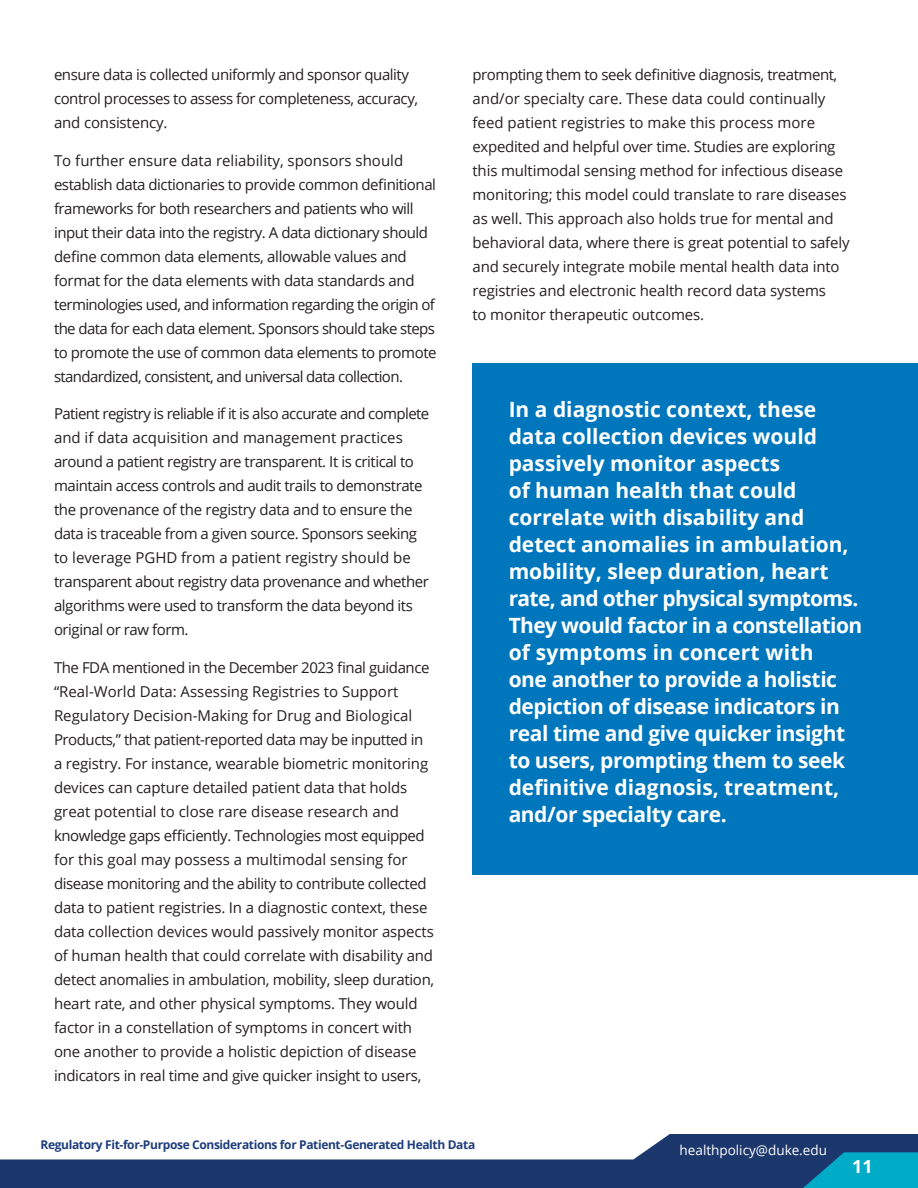
<style>
.page{position:relative;width:918px;height:1188px;background:#fff}
.page>*{position:absolute;margin:0;border:0;box-sizing:border-box;transform-origin:0 0}
.Paragraph_Style_1{font:700 21px/27px "Open Sans";color:#fff}
.t1{font:700 18px "Open Sans";color:#fff}
.Paragraph_Style_1-2{font:15px/24px "Open Sans";letter-spacing:-.02em;color:#231f20}
.t2{font:13.5px "Open Sans";color:#fff}
.t3{font:700 12px "Open Sans";letter-spacing:-.03em;color:#1e3d7b}
</style>
<div class="page">
<svg style="left:0;top:1134px;width:918px;height:54px;fill:#1b376c"></svg>
<svg style="left:759px;top:1152px;width:159px;height:36px;background:#0b7ba2"></svg>
<div style="left:472px;top:363px;width:446px;height:512px;background:#0077bd"></div>
<p class="Paragraph_Style_1-2" style="left:54px;top:63px;width:366px">ensure data is collected uniformly and sponsor quality control processes to assess for completeness, accuracy, and consistency.</p>
<p class="Paragraph_Style_1-2" style="left:54px;top:148px;width:384px">To further ensure data reliability, sponsors should establish data dictionaries to provide common definitional frameworks for both researchers and patients who will input their data into the registry. A data dictionary should define common data elements, allowable values and format for the data elements with data standards and terminologies used, and information regarding the origin of the data for each data element. Sponsors should take steps to promote the use of common data elements to promote standardized, consistent, and universal data collection.</p>
<p class="Paragraph_Style_1-2" style="left:54px;top:402px;width:377px">Patient registry is reliable if it is also accurate and complete and if data acquisition and management practices around a patient registry are transparent. It is critical to maintain access controls and audit trails to demonstrate the provenance of the registry data and to ensure the data is traceable from a given source. Sponsors seeking to leverage PGHD from a patient registry should be transparent about registry data provenance and whether algorithms were used to transform the data beyond its original or raw form.</p>
<p class="Paragraph_Style_1-2" style="left:54px;top:655px;width:382px">The FDA mentioned in the December 2023 final guidance “Real-World Data: Assessing Registries to Support Regulatory Decision-Making for Drug and Biological Products,” that patient-reported data may be inputted in a registry. For instance, wearable biometric monitoring devices can capture detailed patient data that holds great potential to close rare disease research and knowledge gaps efficiently. Technologies most equipped for this goal may possess a multimodal sensing for disease monitoring and the ability to contribute collected data to patient registries. In a diagnostic context, these data collection devices would passively monitor aspects of human health that could correlate with disability and detect anomalies in ambulation, mobility, sleep duration, heart rate, and other physical symptoms. They would factor in a constellation of symptoms in concert with one another to provide a holistic depiction of disease indicators in real time and give quicker insight to users,</p>
<p class="Paragraph_Style_1-2" style="left:472px;top:63px;width:379px">prompting them to seek definitive diagnosis, treatment, and/or specialty care. These data could continually feed patient registries to make this process more expedited and helpful over time. Studies are exploring this multimodal sensing method for infectious disease monitoring; this model could translate to rare diseases as well. This approach also holds true for mental and behavioral data, where there is great potential to safely and securely integrate mobile mental health data into registries and electronic health record data systems<br>to monitor therapeutic outcomes.</p>
<p class="Paragraph_Style_1" style="left:509px;top:396px;width:355px">In a diagnostic context, these data collection devices would passively monitor aspects<br>of human health that could correlate with disability and detect anomalies in ambulation, mobility, sleep duration, heart rate, and other physical symptoms.<br>They would factor in a constellation of symptoms in concert with<br>one another to provide a holistic depiction of disease indicators in real time and give quicker insight to users, prompting them to seek definitive diagnosis, treatment, and/or specialty care.</p>
<p class="t3" style="left:40px;top:1136px;width:436px">Regulatory Fit-for-Purpose Considerations for Patient-Generated Health Data</p>
<p class="t2" style="left:680px;top:1141px;width:149px">healthpolicy@duke.edu</p>
<p class="t1" style="left:852px;top:1154px;width:22px">11</p>
</div>
